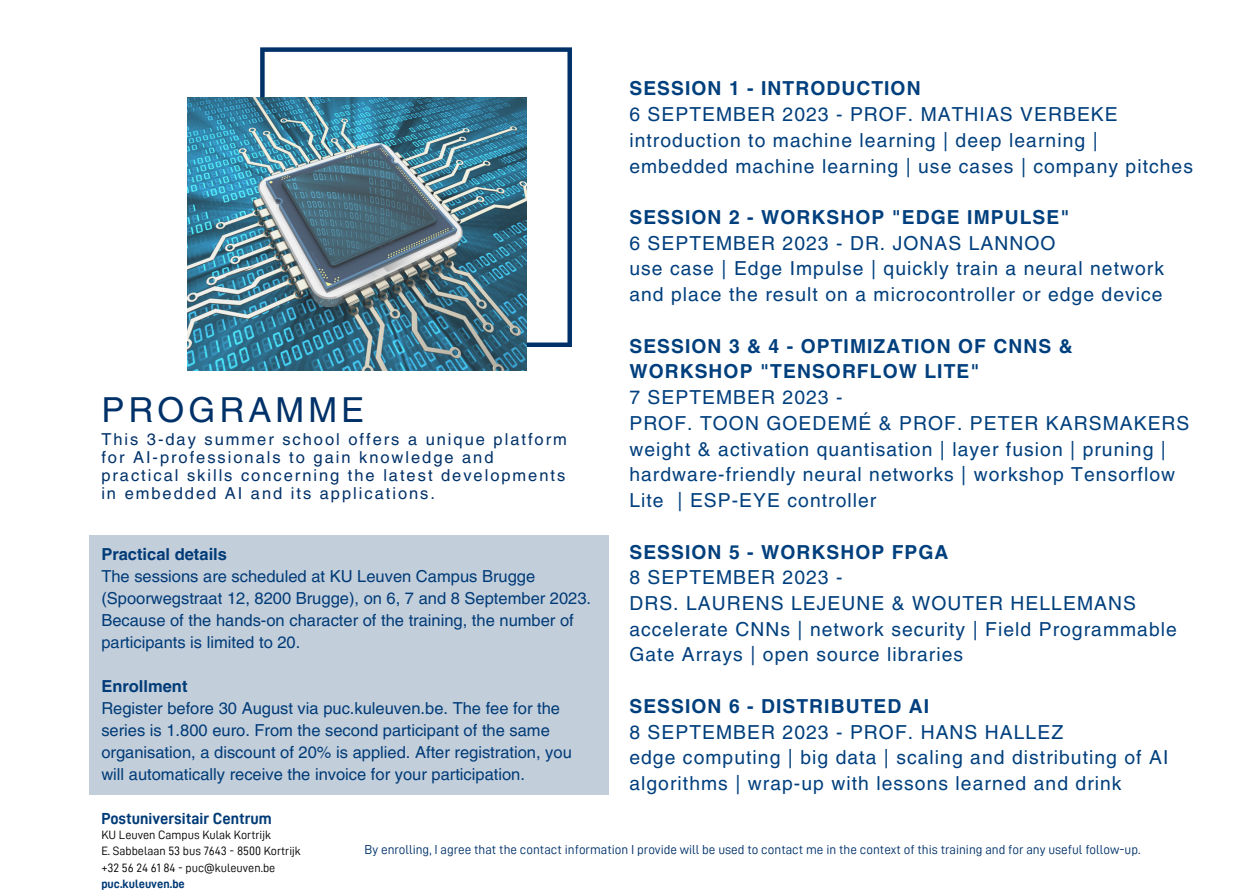
<style>
.page{position:relative;width:1258px;height:894px;background:#fff}
.page>*{position:absolute;margin:0;border:0;box-sizing:border-box;transform-origin:0 0}
.t1{font:34.5px "Helvetica LT Pro";letter-spacing:.12em;color:#003169}
.t2{font:19.2px/25.8px "Helvetica LT Pro";letter-spacing:.055em;color:#003f7d}
.t3{font:700 19.2px/25.8px "Helvetica LT Pro";letter-spacing:.055em;color:#003f7d}
.t4{font:16.5px/21.9px "Helvetica LT Pro";color:#003b77}
.t5{font:16.5px/17.7px "Helvetica LT Pro";letter-spacing:.12em;color:#003169}
.t6{font:700 16.5px "Helvetica LT Pro";color:#003b77}
.t7{font:16.2px "D DIN Bold";color:#003b77}
.t8{font:13.2px "D DIN";color:#003169}
.t9{font:12px/16.5px "D DIN";color:#000}
.t10{font:12px "D DIN Bold";color:#003b77}
</style>
<div class="page">
<svg style="left:260px;top:47px;width:312px;height:300px"></svg>
<img style="left:187px;top:98px;width:340px;height:272px">
<div style="left:89px;top:534px;width:519px;height:260px;background:#c3cedb"></div>
<p class="t3" style="left:629px;top:77px;width:293px">SESSION 1 - INTRODUCTION</p>
<p class="t2" style="left:629px;top:103px;width:565px">6 SEPTEMBER 2023 - PROF. MATHIAS VERBEKE introduction to machine learning | deep learning | embedded machine learning | use cases | company pitches</p>
<p class="t3" style="left:629px;top:206px;width:442px">SESSION 2 - WORKSHOP "EDGE IMPULSE"</p>
<p class="t2" style="left:629px;top:232px;width:536px">6 SEPTEMBER 2023 - DR. JONAS LANNOO<br>use case | Edge Impulse | quickly train a neural network and place the result on a microcontroller or edge device</p>
<p class="t3" style="left:629px;top:335px;width:445px">SESSION 3 &amp; 4 - OPTIMIZATION OF CNNS &amp;<br>WORKSHOP "TENSORFLOW LITE"</p>
<p class="t2" style="left:629px;top:386px;width:561px">7 SEPTEMBER 2023 -<br>PROF. TOON GOEDEMÉ &amp; PROF. PETER KARSMAKERS weight &amp; activation quantisation | layer fusion | pruning | hardware-friendly neural networks | workshop Tensorflow Lite | ESP-EYE controller</p>
<p class="t3" style="left:629px;top:540px;width:321px">SESSION 5 - WORKSHOP FPGA</p>
<p class="t2" style="left:629px;top:566px;width:549px">8 SEPTEMBER 2023 -<br>DRS. LAURENS LEJEUNE &amp; WOUTER HELLEMANS accelerate CNNs | network security | Field Programmable Gate Arrays | open source libraries</p>
<p class="t3" style="left:629px;top:695px;width:301px">SESSION 6 - DISTRIBUTED AI</p>
<p class="t2" style="left:629px;top:720px;width:540px">8 SEPTEMBER 2023 - PROF. HANS HALLEZ<br>edge computing | big data | scaling and distributing of AI algorithms | wrap-up with lessons learned and drink</p>
<h1 class="t1" style="left:101px;top:397px;width:264px">PROGRAMME</h1>
<p class="t5" style="left:101px;top:432px;width:467px">This 3-day summer school offers a unique platform for AI-professionals to gain knowledge and practical skills concerning the latest developments in embedded AI and its applications.</p>
<p class="t6" style="left:101px;top:547px;width:127px">Practical details</p>
<p class="t4" style="left:101px;top:566px;width:491px">The sessions are scheduled at KU Leuven Campus Brugge (Spoorwegstraat 12, 8200 Brugge), on 6, 7 and 8 September 2023.<br>Because of the hands-on character of the training, the number of participants is limited to 20.</p>
<p class="t6" style="left:101px;top:679px;width:88px">Enrollment</p>
<p class="t4" style="left:101px;top:698px;width:472px">Register before 30 August via puc.kuleuven.be. The fee for the series is 1.800 euro. From the second participant of the same organisation, a discount of 20% is applied. After registration, you will automatically receive the invoice for your participation.</p>
<p class="t7" style="left:101px;top:809px;width:172px">Postuniversitair Centrum</p>
<p class="t9" style="left:101px;top:826px;width:201px">KU Leuven Campus Kulak Kortrijk<br>E. Sabbelaan 53 bus 7643 - 8500 Kortrijk +32 56 24 61 84 - puc@kuleuven.be</p>
<p class="t10" style="left:101px;top:877px;width:85px">puc.kuleuven.be</p>
<p class="t8" style="left:364px;top:843px;width:777px">By enrolling, I agree that the contact information I provide will be used to contact me in the context of this training and for any useful follow-up.</p>
</div>
